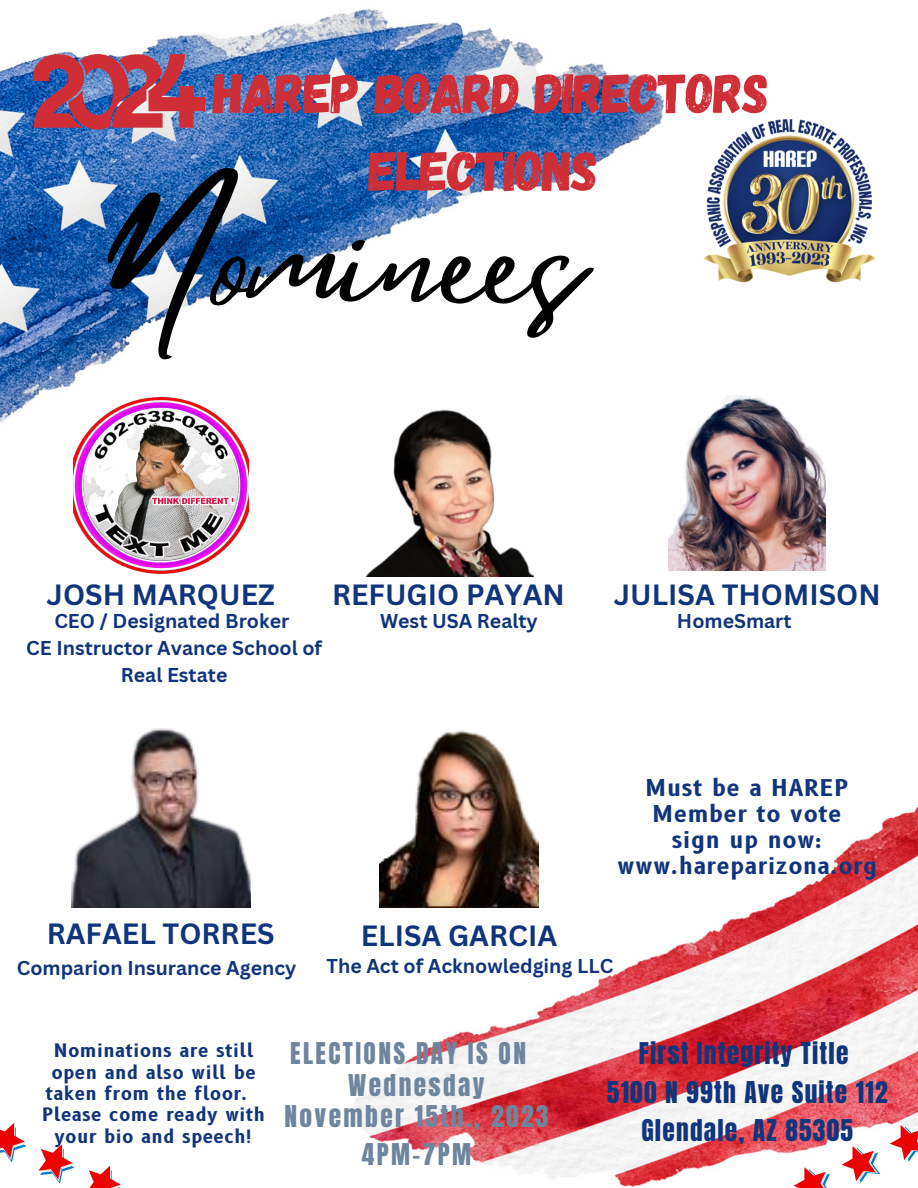
<style>
.page{position:relative;width:918px;height:1188px;background:#fff}
.page>*{position:absolute;margin:0;border:0;box-sizing:border-box;transform-origin:0 0}
.t1{font:144px "Mistrully";color:#000}
.t2{font:55.65px "Gagalin";letter-spacing:-.025em;color:#d02e36}
.t3{font:700 28.5px "Canva Sans";color:#11357c}
.t4{font:25.5px/38.2px "Anton";letter-spacing:.045em;color:#11357c;text-align:center}
.t5{font:25.5px/31.5px "Anton";letter-spacing:.095em;color:#6f859e}
.t6{font:700 22.5px/25.8px "B612";letter-spacing:.05em;color:#11357c;text-align:center}
.t7{font:700 19.5px/27px "Canva Sans";color:#11357c;text-align:center}
.t8{font:700 18px "B612";letter-spacing:.05em;color:#11357c}
</style>
<div class="page">
<img style="left:0;top:8px;width:918px;height:1179px">
<svg style="left:33px;top:54px;width:172px;height:75px;background:#9f516e"></svg>
<img style="left:686px;top:100px;width:204px;height:205px">
<img style="left:668px;top:396px;width:158px;height:174px">
<img style="left:71px;top:718px;width:179px;height:190px">
<img style="left:380px;top:727px;width:158px;height:180px">
<img style="left:73px;top:398px;width:176px;height:175px">
<svg style="left:0;top:1116px;width:128px;height:72px"></svg>
<svg style="left:788px;top:1118px;width:130px;height:70px"></svg>
<img style="left:363px;top:406px;width:171px;height:171px">
<p class="t2" style="left:213px;top:57px;width:558px">HAREP BOARD DIRECTORS</p>
<p class="t2" style="left:369px;top:135px;width:231px">ELECTIONS</p>
<p class="t1" style="left:106px;top:144px;width:476px">Nominees</p>
<p class="t3" style="left:47px;top:574px;width:230px">JOSH MARQUEZ</p>
<p class="t7" style="left:54px;top:607px;width:237px">CEO / Designated Broker</p>
<p class="t7" style="left:26px;top:634px;width:298px">CE Instructor Avance School of<br>Real Estate</p>
<p class="t3" style="left:332px;top:574px;width:234px">REFUGIO PAYAN</p>
<p class="t7" style="left:380px;top:607px;width:159px">West USA Realty</p>
<p class="t3" style="left:614px;top:574px;width:268px">JULISA THOMISON</p>
<p class="t7" style="left:677px;top:607px;width:116px">HomeSmart</p>
<p class="t6" style="left:646px;top:775px;width:204px">Must be a HAREP<br>Member to vote</p>
<p class="t6" style="left:617px;top:827px;width:261px">sign up now: www.hareparizona.org</p>
<p class="t3" style="left:47px;top:913px;width:229px">RAFAEL TORRES</p>
<p class="t7" style="left:17px;top:954px;width:281px">Comparion Insurance Agency</p>
<p class="t3" style="left:361px;top:915px;width:198px">ELISA GARCIA</p>
<p class="t7" style="left:327px;top:952px;width:288px">The Act of Acknowledging LLC</p>
<p class="t8" style="left:54px;top:1040px;width:201px">Nominations are still</p>
<p class="t8" style="left:52px;top:1061px;width:205px">open and also will be</p>
<p class="t8" style="left:46px;top:1083px;width:203px">taken from the floor.</p>
<p class="t8" style="left:42px;top:1104px;width:224px">Please come ready with</p>
<p class="t8" style="left:55px;top:1125px;width:199px">your bio and speech!</p>
<p class="t5" style="left:348px;top:1038px;width:179px;text-indent:-58px">ELECTIONS DAY IS ON<br>Wednesday</p>
<p class="t5" style="left:284px;top:1101px;width:266px">November 15th., 2023</p>
<p class="t5" style="left:362px;top:1139px;width:111px">4PM-7PM</p>
<p class="t4" style="left:639px;top:1035px;width:211px">First Integrity Title</p>
<p class="t4" style="left:607px;top:1073px;width:282px">5100 N 99th Ave Suite 112<br>Glendale, AZ 85305</p>
</div>
